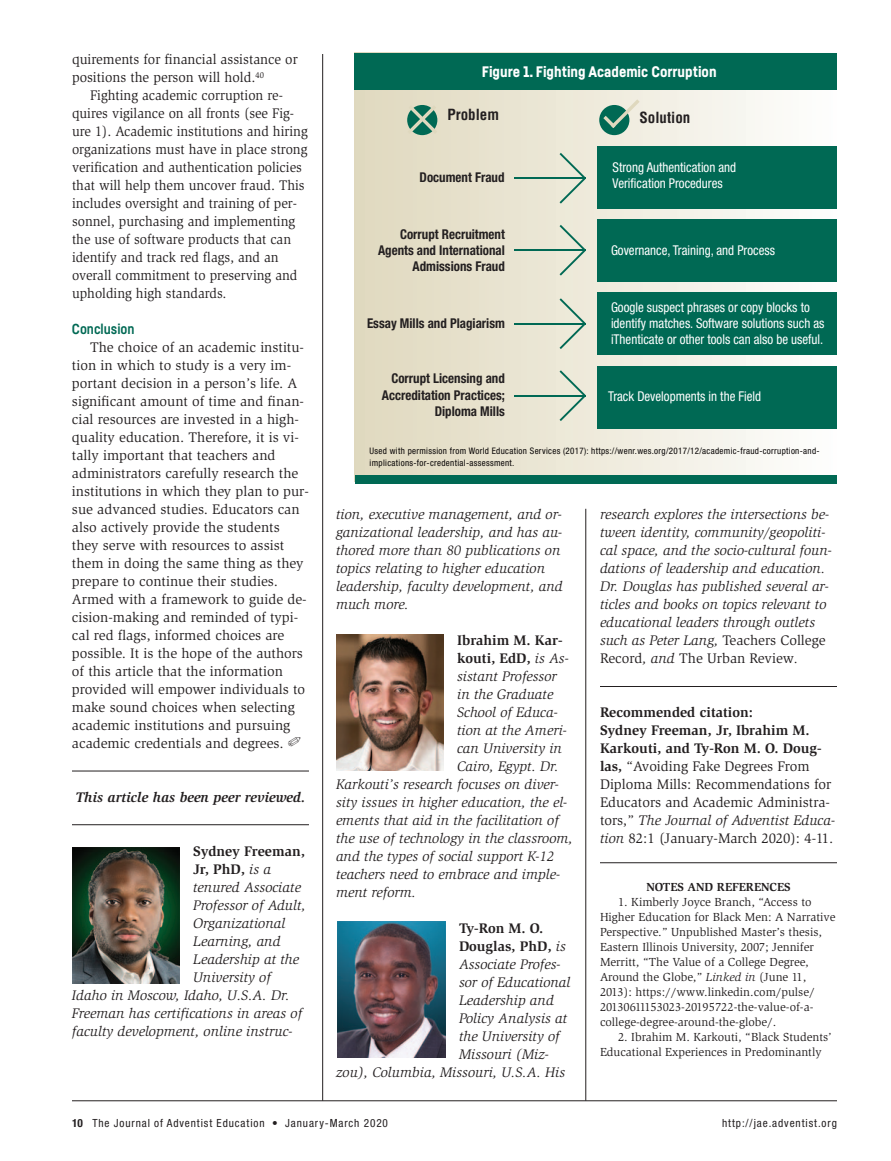
<style>
.page{position:relative;width:891px;height:1161px;background:#fff}
.page>*{position:absolute;margin:0;border:0;box-sizing:border-box;transform-origin:0 0}
.t1{font:900 15px "Fabrikat";color:#fff}
.t2{font:700 condensed 15px "Helvetica";color:#231f20}
.t3{font:italic 14.25px/18px "Slimbach Std";color:#231f20}
.t4{font:14.25px/18px "Slimbach Std";color:#231f20}
.t5{font:14.25px/18px "Slimbach Std";color:#231f20;scale:.95 1}
.t6{font:700 14.25px "Slimbach Std";color:#231f20}
.t7{font:italic 700 14.25px "Slimbach Std";color:#231f20}
.t8{font:700 14.25px "Fabrikat";color:#006954}
.t9{font:condensed 13.5px/16.2px "Helvetica Neue";color:#fff;scale:.96 1}
.t10{font:700 condensed 13.5px/16.2px "Helvetica Neue";color:#231f20;text-align:right;scale:.96 1}
.t11{font:12px/15px "Slimbach Std";color:#231f20}
.t12{font:700 12px "Slimbach Std";color:#231f20}
.t13{font:condensed 11.25px "Helvetica Neue";letter-spacing:.08em;color:#231f20}
.t14{font:700 condensed 11.25px "Helvetica Neue";color:#231f20}
.t15{font:condensed 9px/12px "Helvetica Neue";letter-spacing:.035em;color:#080505}
.s1{font-weight:400;font-style:italic}
.s2{font-style:normal}
.s3{font-weight:700}
.s4{font-style:italic}
</style>
<div class="page">
<div style="left:355px;top:53px;width:482px;height:428px;background:linear-gradient(to right,#dfd8bd,#f9fbfa)"></div>
<div style="left:354px;top:53px;width:483px;height:36px;background:#006954"></div>
<div style="left:355px;top:475px;width:482px;height:9px;background:#006954"></div>
<hr style="left:322px;top:54px;width:1px;height:1047px;background:#231f20">
<hr style="left:586px;top:509px;width:1px;height:592px;background:#231f20">
<hr style="left:72px;top:1101px;width:765px;height:1px;background:#231f20">
<img style="left:72px;top:847px;width:108px;height:136px">
<img style="left:336px;top:634px;width:108px;height:137px">
<img style="left:338px;top:922px;width:108px;height:136px">
<hr style="left:72px;top:771px;width:237px;height:1px;background:#231f20">
<hr style="left:72px;top:824px;width:237px;height:1px;background:#231f20">
<hr style="left:600px;top:686px;width:237px;height:1px;background:#231f20">
<hr style="left:600px;top:862px;width:237px;height:1px;background:#231f20">
<svg style="left:407px;top:105px;width:30px;height:30px"></svg>
<div style="left:599px;top:105px;width:30px;height:30px;background:#006954;border-radius:50%"></div>
<div style="left:597px;top:292px;width:240px;height:63px;background:#006954"></div>
<div style="left:597px;top:366px;width:240px;height:63px;background:#006954"></div>
<div style="left:597px;top:146px;width:240px;height:63px;background:#006954"></div>
<div style="left:597px;top:219px;width:240px;height:63px;background:#006954"></div>
<hr style="left:514px;top:177px;width:71px;height:2px;background:#006954">
<svg style="left:560px;top:153px;width:25px;height:51px"></svg>
<hr style="left:514px;top:249px;width:71px;height:2px;background:#006954">
<svg style="left:560px;top:225px;width:25px;height:51px"></svg>
<hr style="left:514px;top:323px;width:71px;height:2px;background:#006954">
<svg style="left:560px;top:298px;width:25px;height:51px"></svg>
<hr style="left:514px;top:395px;width:71px;height:2px;background:#006954">
<svg style="left:560px;top:370px;width:25px;height:51px"></svg>
<svg style="left:408px;top:105px;width:29px;height:29px"></svg>
<svg style="left:603px;top:99px;width:37px;height:29px"></svg>
<p class="t4" style="left:72px;top:52px;width:227px">quirements for financial assistance or positions the person will hold.<sup>40</sup></p>
<p class="t5" style="left:72px;top:88px;width:250px;text-indent:18px">Fighting academic corruption re&shy;quires vigilance on all fronts (see Fig&shy;ure 1). Academic institutions and hiring organizations must have in place strong verification and authentication policies that will help them uncover fraud. This includes oversight and training of per&shy;sonnel, purchasing and implementing the use of software products that can identify and track red flags, and an overall commitment to preserving and upholding high standards.</p>
<p class="t8" style="left:72px;top:324px;width:64px">Conclusion</p>
<p class="t4" style="left:72px;top:340px;width:238px;text-indent:18px">The choice of an academic institu&shy;tion in which to study is a very im&shy;portant decision in a person’s life. A significant amount of time and finan&shy;cial resources are invested in a high&shy;quality education. Therefore, it is vi&shy;tally important that teachers and administrators carefully research the institutions in which they plan to pur&shy;sue advanced studies. Educators can also actively provide the students they serve with resources to assist them in doing the same thing as they prepare to continue their studies.<br>Armed with a framework to guide de&shy;cision-making and reminded of typi&shy;cal red flags, informed choices are possible. It is the hope of the authors of this article that the information provided will empower individuals to make sound choices when selecting academic institutions and pursuing academic credentials and degrees. ✐</p>
<p class="t7" style="left:75px;top:792px;width:232px">This article has been peer reviewed.</p>
<p class="t6" style="left:193px;top:846px;width:113px">Sydney Freeman,</p>
<p class="t6" style="left:193px;top:864px;width:80px">Jr, PhD, <span class="s1">is a</span></p>
<p class="t3" style="left:193px;top:880px;width:109px">tenured Associate</p>
<p class="t3" style="left:193px;top:898px;width:114px">Professor of Adult,</p>
<p class="t3" style="left:193px;top:916px;width:94px">Organizational</p>
<p class="t3" style="left:193px;top:934px;width:89px">Learning, and</p>
<p class="t3" style="left:193px;top:952px;width:108px">Leadership at the</p>
<p class="t3" style="left:193px;top:970px;width:79px">University of</p>
<p class="t3" style="left:72px;top:988px;width:219px">Idaho in Moscow, Idaho, U.S.A. Dr.</p>
<p class="t3" style="left:72px;top:1006px;width:232px">Freeman has certifications in areas of</p>
<p class="t3" style="left:72px;top:1024px;width:222px">faculty development, online instruc-</p>
<p class="t1" style="left:482px;top:66px;width:236px">Figure 1. Fighting Academic Corruption</p>
<p class="t2" style="left:447px;top:109px;width:53px">Problem</p>
<p class="t10" style="left:420px;top:171px;width:90px">Document Fraud</p>
<p class="t10" style="left:378px;top:227px;width:134px">Corrupt Recruitment<br>Agents and International<br>Admissions Fraud</p>
<p class="t10" style="left:367px;top:316px;width:145px">Essay Mills and Plagiarism</p>
<p class="t10" style="left:382px;top:372px;width:130px">Corrupt Licensing and<br>Accreditation Practices;<br>Diploma Mills</p>
<p class="t2" style="left:640px;top:112px;width:52px">Solution</p>
<p class="t9" style="left:613px;top:161px;width:130px">Strong Authentication and<br>Verification Procedures</p>
<p class="t9" style="left:611px;top:243px;width:172px">Governance, Training, and Process</p>
<p class="t9" style="left:611px;top:300px;width:224px">Google suspect phrases or copy blocks to identify matches. Software solutions such as iThenticate or other tools can also be useful.</p>
<p class="t9" style="left:608px;top:390px;width:161px">Track Developments in the Field</p>
<p class="t15" style="left:370px;top:446px;width:452px">Used with permission from World Education Services (2017): https://wenr.wes.org/2017/12/academic-fraud-corruption-and&shy;implications-for-credential-assessment.</p>
<p class="t3" style="left:336px;top:506px;width:228px">tion, executive management, and or&shy;ganizational leadership, and has au&shy;thored more than 80 publications on topics relating to higher education leadership, faculty development, and much more.</p>
<p class="t6" style="left:457px;top:635px;width:107px">Ibrahim M. Kar -</p>
<p class="t6" style="left:457px;top:653px;width:113px">kouti, EdD, <span class="s1">is As-</span></p>
<p class="t3" style="left:457px;top:668px;width:101px">sistant Professor</p>
<p class="t3" style="left:457px;top:686px;width:98px">in the Graduate</p>
<p class="t3" style="left:457px;top:704px;width:102px">School of Educa-</p>
<p class="t3" style="left:457px;top:722px;width:111px">tion at the Ameri-</p>
<p class="t3" style="left:457px;top:740px;width:106px">can University in</p>
<p class="t3" style="left:457px;top:758px;width:103px">Cairo, Egypt. Dr.</p>
<p class="t3" style="left:336px;top:776px;width:224px">Karkouti’s research focuses on diver-</p>
<p class="t3" style="left:336px;top:794px;width:233px">sity issues in higher education, the el-</p>
<p class="t3" style="left:336px;top:812px;width:224px">ements that aid in the facilitation of</p>
<p class="t3" style="left:336px;top:830px;width:238px">the use of technology in the classroom,</p>
<p class="t3" style="left:336px;top:848px;width:220px">and the types of social support K-12</p>
<p class="t3" style="left:336px;top:866px;width:226px">teachers need to embrace and imple-</p>
<p class="t3" style="left:336px;top:884px;width:82px">ment reform.</p>
<p class="t6" style="left:459px;top:923px;width:86px">Ty-Ron M. O.</p>
<p class="t6" style="left:459px;top:941px;width:108px">Douglas, PhD, <span class="s1">is</span></p>
<p class="t3" style="left:459px;top:956px;width:103px">Associate Profes-</p>
<p class="t3" style="left:459px;top:974px;width:113px">sor of Educational</p>
<p class="t3" style="left:459px;top:992px;width:96px">Leadership and</p>
<p class="t3" style="left:459px;top:1010px;width:110px">Policy Analysis at</p>
<p class="t3" style="left:459px;top:1028px;width:102px">the University of</p>
<p class="t3" style="left:459px;top:1046px;width:91px">Missouri (Miz-</p>
<p class="t3" style="left:336px;top:1064px;width:231px">zou), Columbia, Missouri, U.S.A. His</p>
<p class="t3" style="left:600px;top:506px;width:233px">research explores the intersections be&shy;tween identity, community/geopoliti&shy;cal space, and the socio-cultural foun&shy;dations of leadership and education.<br>Dr. Douglas has published several ar&shy;ticles and books on topics relevant to educational leaders through outlets such as Peter Lang, <span class="s2">Teachers College Record</span>, and <span class="s2">The Urban Review</span>.</p>
<p class="t4" style="left:600px;top:705px;width:236px"><span class="s3">Recommended citation:<br>Sydney Freeman, Jr, Ibrahim M.<br>Kar kouti, and Ty-Ron M. O. Doug - las,</span> “Avoiding Fake Degrees From Diploma Mills: Recommendations for Educators and Academic Administra&shy;tors,” <span class="s4">The Journal of Adventist Educa&shy;tion</span> 82:1 (January-March 2020): 4-11.</p>
<p class="t12" style="left:646px;top:882px;width:146px">NOTES AND REFERENCES</p>
<p class="t11" style="left:600px;top:896px;width:237px;text-indent:18px">1. Kimberly Joyce Branch, “Access to Higher Education for Black Men: A Narrative Perspective.” Unpublished Master’s thesis, Eastern Illinois University, 2007; Jennifer Merritt, “The Value of a College Degree, Around the Globe,” <span class="s4">Linked in</span> (June 11, 2013): https://www.linkedin.com/pulse/ 20130611153023-20195722-the-value-of-a&shy;college-degree-around-the-globe/.</p>
<p class="t11" style="left:600px;top:1031px;width:233px;text-indent:18px">2. Ibrahim M. Karkouti, “Black Students’<br>Educational Experiences in Predominantly</p>
<p class="t14" style="left:72px;top:1119px;width:12px">10</p>
<p class="t13" style="left:92px;top:1119px;width:297px">The Journal of Adventist Education • January-March 2020</p>
<p class="t13" style="left:722px;top:1119px;width:116px">http://jae.adventist.org</p>
</div>
